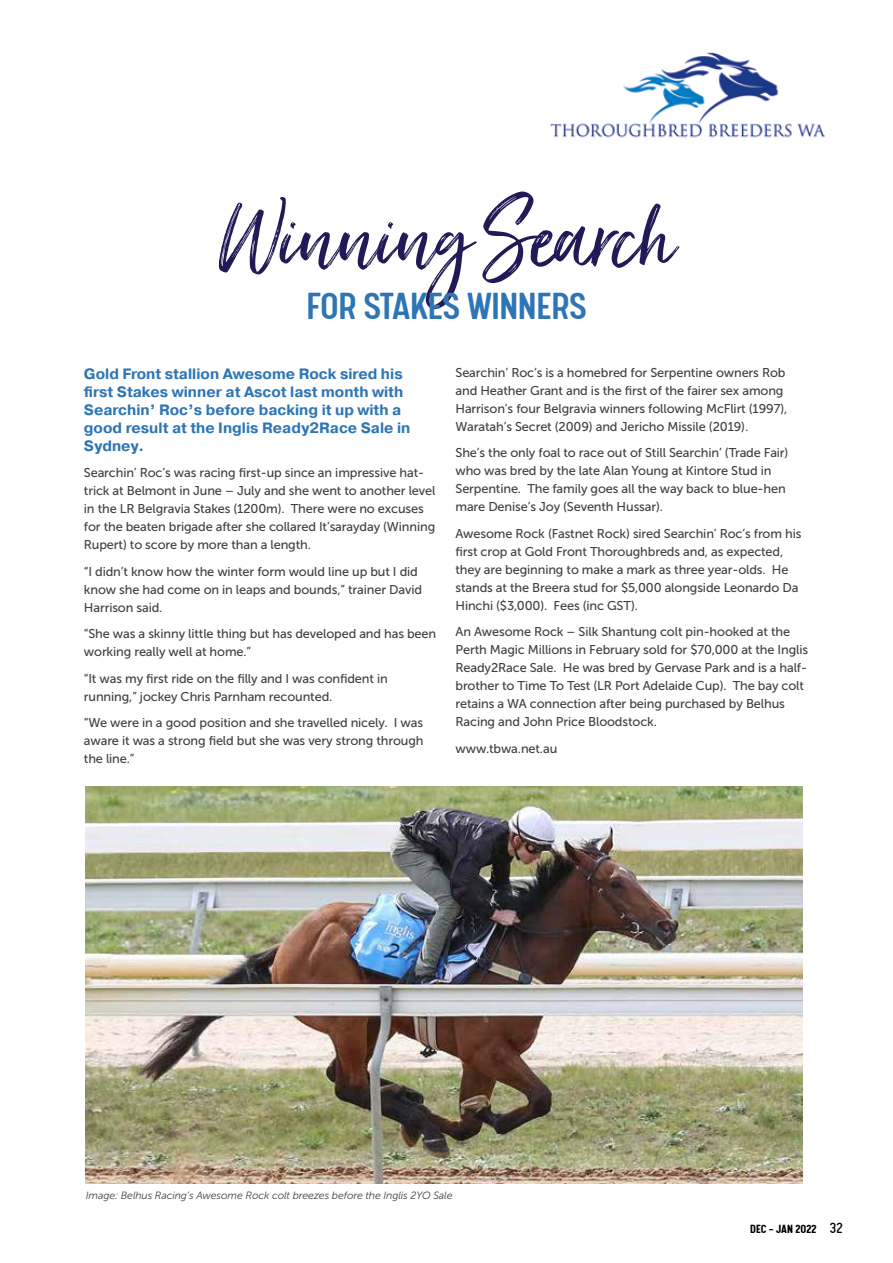
<style>
.page{position:relative;width:893px;height:1263px;background:#fff}
.page>*{position:absolute;margin:0;border:0;box-sizing:border-box;transform-origin:0 0}
.t1{font:121.5px "Just Lovely";letter-spacing:-.02em;color:#201a56}
.t2{font:500 42px "Calps";letter-spacing:-.01em;color:#2e75b5}
.t3{font:700 15px/18px "Pragmatica";color:#2e75b5}
.t4{font:700 13.2px "Calps";color:#000}
.t5{font:12.75px/18px "Museo Sans 500";letter-spacing:-.01em;color:#414042}
.t6{font:italic 10.5px "Museo Sans 300";letter-spacing:-.01em;color:#414042}
.s1{font-weight:400;font-size:16.5px}
</style>
<div class="page">
<img style="left:86px;top:787px;width:716px;height:396px">
<img style="left:550px;top:52px;width:275px;height:86px">
<h1 class="t1" style="left:219px;top:163px;width:456px">Winning Search</h1>
<h2 class="t2" style="left:306px;top:282px;width:282px">FOR STAKES WINNERS</h2>
<p class="t3" style="left:84px;top:365px;width:328px">Gold Front stallion Awesome Rock sired his first Stakes winner at Ascot last month with Searchin’ Roc’s before backing it up with a good result at the Inglis Ready2Race Sale in Sydney.</p>
<p class="t5" style="left:84px;top:464px;width:353px">Searchin’ Roc’s was racing first-up since an impressive hat&shy;trick at Belmont in June – July and she went to another level in the LR Belgravia Stakes (1200m). There were no excuses for the beaten brigade after she collared It’sarayday (Winning Rupert) to score by more than a length.</p>
<p class="t5" style="left:84px;top:562px;width:340px">“I didn’t know how the winter form would line up but I did know she had come on in leaps and bounds,” trainer David<br>Harrison said.</p>
<p class="t5" style="left:84px;top:625px;width:354px">“She was a skinny little thing but has developed and has been working really well at home.”</p>
<p class="t5" style="left:84px;top:669px;width:305px">“It was my first ride on the filly and I was confident in running,” jockey Chris Parnham recounted.</p>
<p class="t5" style="left:84px;top:714px;width:341px;text-align:justify">“We were in a good position and she travelled nicely. I was aware it was a strong field but she was very strong through the line.”</p>
<p class="t5" style="left:455px;top:363px;width:333px">Searchin’ Roc’s is a homebred for Serpentine owners Rob and Heather Grant and is the first of the fairer sex among Harrison’s four Belgravia winners following McFlirt (1997), Waratah’s Secret (2009) and Jericho Missile (2019).</p>
<p class="t5" style="left:455px;top:444px;width:334px">She’s the only foal to race out of Still Searchin’ (Trade Fair) who was bred by the late Alan Young at Kintore Stud in Serpentine. The family goes all the way back to blue-hen mare Denise’s Joy (Seventh Hussar).</p>
<p class="t5" style="left:455px;top:524px;width:347px">Awesome Rock (Fastnet Rock) sired Searchin’ Roc’s from his first crop at Gold Front Thoroughbreds and, as expected, they are beginning to make a mark as three year-olds. He stands at the Breera stud for $5,000 alongside Leonardo Da Hinchi ($3,000). Fees (inc GST).</p>
<p class="t5" style="left:455px;top:623px;width:354px">An Awesome Rock – Silk Shantung colt pin-hooked at the Perth Magic Millions in February sold for $70,000 at the Inglis Ready2Race Sale. He was bred by Gervase Park and is a half&shy;brother to Time To Test (LR Port Adelaide Cup). The bay colt retains a WA connection after being purchased by Belhus Racing and John Price Bloodstock.</p>
<p class="t5" style="left:455px;top:739px;width:103px">www.tbwa.net.au</p>
<p class="t6" style="left:86px;top:1190px;width:368px">Image: Belhus Racing’s Awesome Rock colt breezes before the Inglis 2YO Sale</p>
<p class="t4" style="left:750px;top:1221px;width:94px">DEC - JAN 2022 <span class="s1">32</span></p>
</div>
